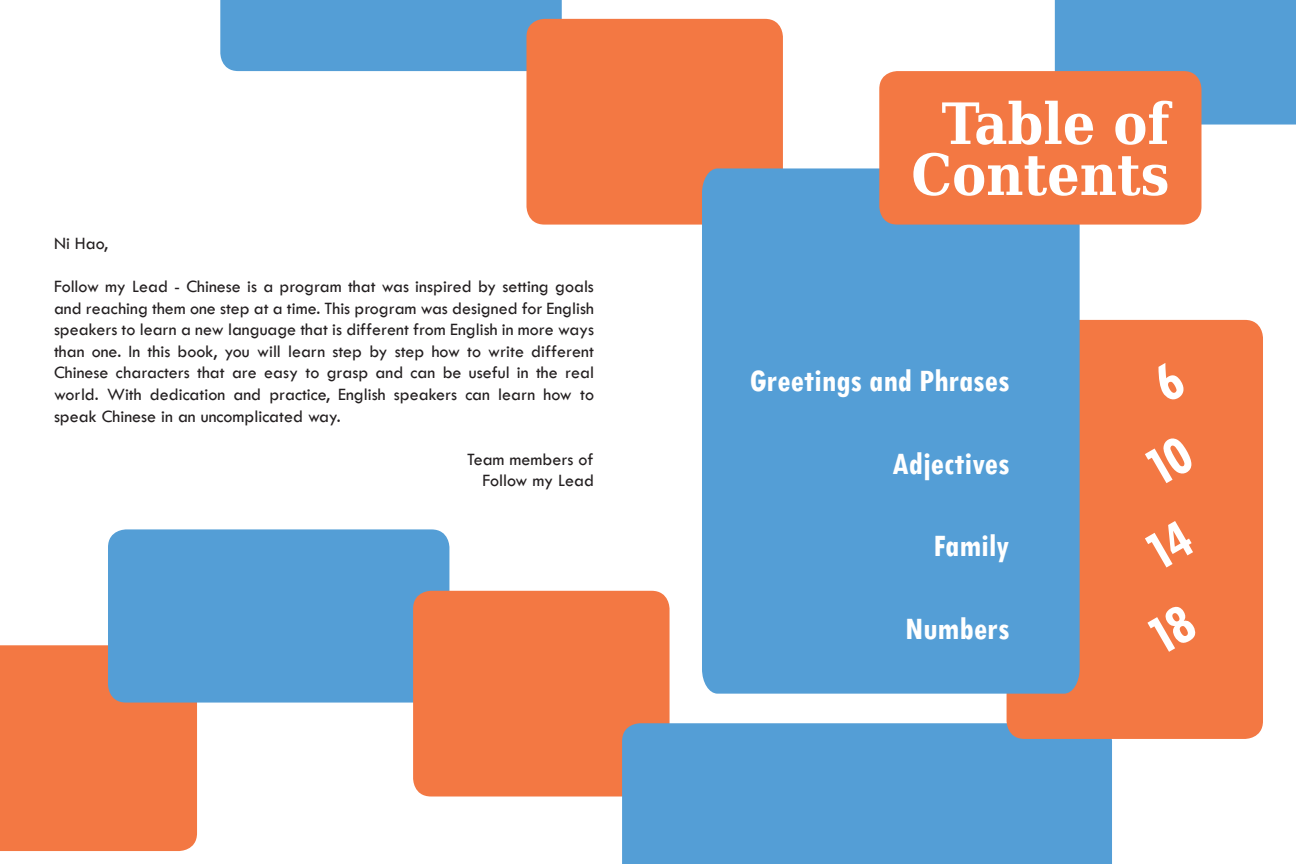
<style>
.page{position:relative;width:1296px;height:864px;background:#fff}
.page>*{position:absolute;margin:0;border:0;box-sizing:border-box;transform-origin:0 0}
.t1{font:700 57px "DejaVu Serif Condensed";color:#fff}
.t2{font:700 condensed 33.15px "Tw Cen";color:#fff}
.t3{font:18px/21.6px "Tw Cen";color:#231f20;text-align:justify}
</style>
<div class="page">
<div style="left:0;top:645px;width:197px;height:206px;background:#f37843"></div>
<div style="left:108px;top:529px;width:341px;height:174px;background:#549ed6;border-radius:18px"></div>
<div style="left:220px;top:0;width:342px;height:71px;background:#549ed6"></div>
<div style="left:413px;top:591px;width:257px;height:206px;background:#f37843;border-radius:18px"></div>
<div style="left:526px;top:19px;width:257px;height:206px;background:#f37843;border-radius:18px"></div>
<div style="left:622px;top:723px;width:490px;height:141px;background:#549ed6"></div>
<div style="left:1055px;top:0;width:241px;height:125px;background:#549ed6"></div>
<div style="left:1007px;top:320px;width:256px;height:419px;background:#f37843;border-radius:18px"></div>
<div style="left:702px;top:168px;width:378px;height:526px;background:#549ed6"></div>
<div style="left:879px;top:71px;width:322px;height:154px;background:#f37843;border-radius:18px"></div>
<div style="left:749px;top:452px;width:260px;height:23px;background:#549ed6"></div>
<p class="t3" style="left:54px;top:232px;width:56px">Ni Hao,</p>
<p class="t3" style="left:54px;top:275px;width:542px">Follow my Lead - Chinese is a program that was inspired by setting goals and reaching them one step at a time. This program was designed for English speakers to learn a new language that is different from English in more ways than one. In this book, you will learn step by step how to write different Chinese characters that are easy to grasp and can be useful in the real world. With dedication and practice, English speakers can learn how to speak Chinese in an uncomplicated way.</p>
<p class="t3" style="left:467px;top:448px;width:128px">Team members of</p>
<p class="t3" style="left:483px;top:470px;width:113px">Follow my Lead</p>
<p class="t1" style="left:942px;top:79px;width:229px">Table of</p>
<p class="t1" style="left:911px;top:130px;width:260px">Contents</p>
<p class="t2" style="left:749px;top:361px;width:262px">Greetings and Phrases</p>
<p class="t2" style="left:892px;top:443px;width:119px">Adjectives</p>
<p class="t2" style="left:933px;top:526px;width:78px">Family</p>
<p class="t2" style="left:905px;top:609px;width:106px">Numbers</p>
</div>
